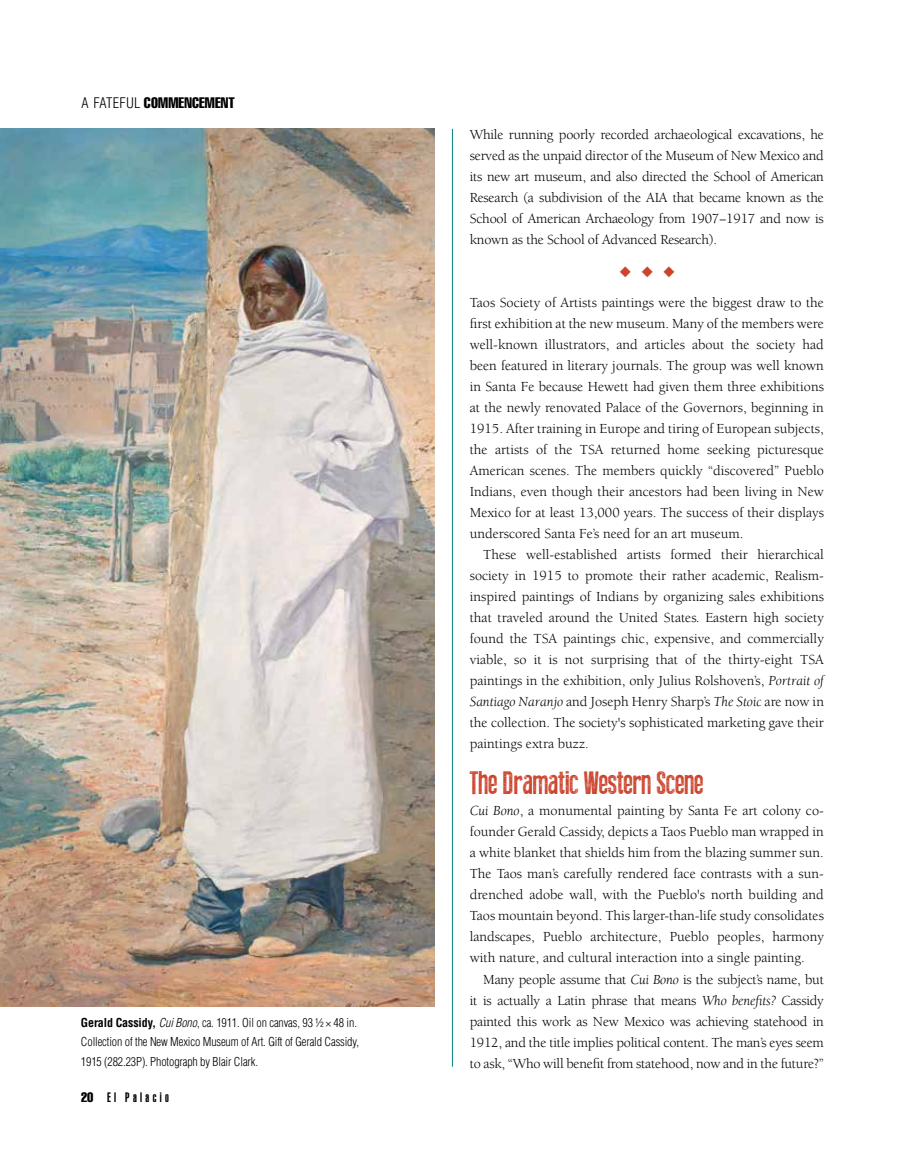
<style>
.page{position:relative;width:905px;height:1175px;background:#fff}
.page>*{position:absolute;margin:0;border:0;box-sizing:border-box;transform-origin:0 0}
.t1{font:32.25px "Press Style";color:#cc442c}
.t2{font:extra-condensed 15px "Helvetica";letter-spacing:.015em;color:#000}
.t3{font:15px "Zapf Dingbats ITC";color:#cc442c}
.t4{font:14.25px/21px "Berkeley";color:#000;text-align:justify}
.t5{font:900 extra-condensed 13.5px "Helvetica";letter-spacing:.25em;color:#000}
.t6{font:300 condensed 12px/19.5px "Helvetica";letter-spacing:-.01em;color:#000}
.s1{font-weight:300;font-stretch:condensed;font-size:14.25px}
.s2{font-weight:700}
.s3{font-style:italic}
.s4{font-weight:400}
</style>
<div class="page">
<img style="left:0;top:128px;width:435px;height:878px">
<hr style="left:452px;top:129px;width:1px;height:937px;background:#008082">
<p class="t2" style="left:82px;top:93px;width:155px"><span class="s1">A FATEFUL</span> COMMENCEMENT</p>
<p class="t6" style="left:81px;top:1012px;width:280px"><span class="s2">Gerald Cassidy,</span> <span class="s3">Cui Bono</span>, ca. 1911. Oil on canvas, 93 ½ × 48 in.<br>Collection of the New Mexico Museum of Art. Gift of Gerald Cassidy,<br>1915 (282.23P). Photograph by Blair Clark.</p>
<p class="t5" style="left:81px;top:1089px;width:89px"><span class="s4">20</span> El Palacio</p>
<p class="t4" style="left:470px;top:124px;width:356px">While running poorly recorded archaeological excavations, he served as the unpaid director of the Museum of New Mexico and its new art museum, and also directed the School of American Research (a subdivision of the AIA that became known as the School of American Archaeology from 1907−1917 and now is known as the School of Advanced Research).</p>
<p class="t3" style="left:619px;top:265px;width:57px">◆◆◆</p>
<p class="t4" style="left:470px;top:292px;width:356px">Taos Society of Artists paintings were the biggest draw to the first exhibition at the new museum. Many of the members were well-known illustrators, and articles about the society had been featured in literary journals. The group was well known in Santa Fe because Hewett had given them three exhibitions at the newly renovated Palace of the Governors, beginning in 1915. After training in Europe and tiring of European subjects, the artists of the TSA returned home seeking picturesque American scenes. The members quickly “discovered” Pueblo Indians, even though their ancestors had been living in New Mexico for at least 13,000 years. The success of their displays underscored Santa Fe’s need for an art museum.</p>
<p class="t4" style="left:470px;top:544px;width:356px;text-indent:13px">These well-established artists formed their hierarchical society in 1915 to promote their rather academic, Realism&shy;inspired paintings of Indians by organizing sales exhibitions that traveled around the United States<span class="s3">.</span> Eastern high society found the TSA paintings chic, expensive, and commercially viable, so it is not surprising that of the thirty-eight TSA paintings in the exhibition, only Julius Rolshoven’s, <span class="s3">Portrait of Santiago Naranjo</span> and Joseph Henry Sharp’s <span class="s3">The Stoic</span> are now in the collection. The society's sophisticated marketing gave their paintings extra buzz.</p>
<h1 class="t1" style="left:470px;top:766px;width:235px">The Dramatic Western Scene</h1>
<p class="t4" style="left:470px;top:800px;width:356px"><span class="s3">Cui Bono</span>, a monumental painting by Santa Fe art colony co&shy;founder Gerald Cassidy, depicts a Taos Pueblo man wrapped in a white blanket that shields him from the blazing summer sun.<br>The Taos man’s carefully rendered face contrasts with a sun&shy;drenched adobe wall, with the Pueblo's north building and Taos mountain beyond. This larger-than-life study consolidates landscapes, Pueblo architecture, Pueblo peoples, harmony with nature, and cultural interaction into a single painting.</p>
<p class="t4" style="left:470px;top:968px;width:356px;text-indent:13px">Many people assume that <span class="s3">Cui Bono</span> is the subject’s name, but it is actually a Latin phrase that means <span class="s3">Who benefits?</span> Cassidy painted this work as New Mexico was achieving statehood in 1912, and the title implies political content. The man’s eyes seem to ask, “Who will benefit from statehood, now and in the future?”</p>
</div>
